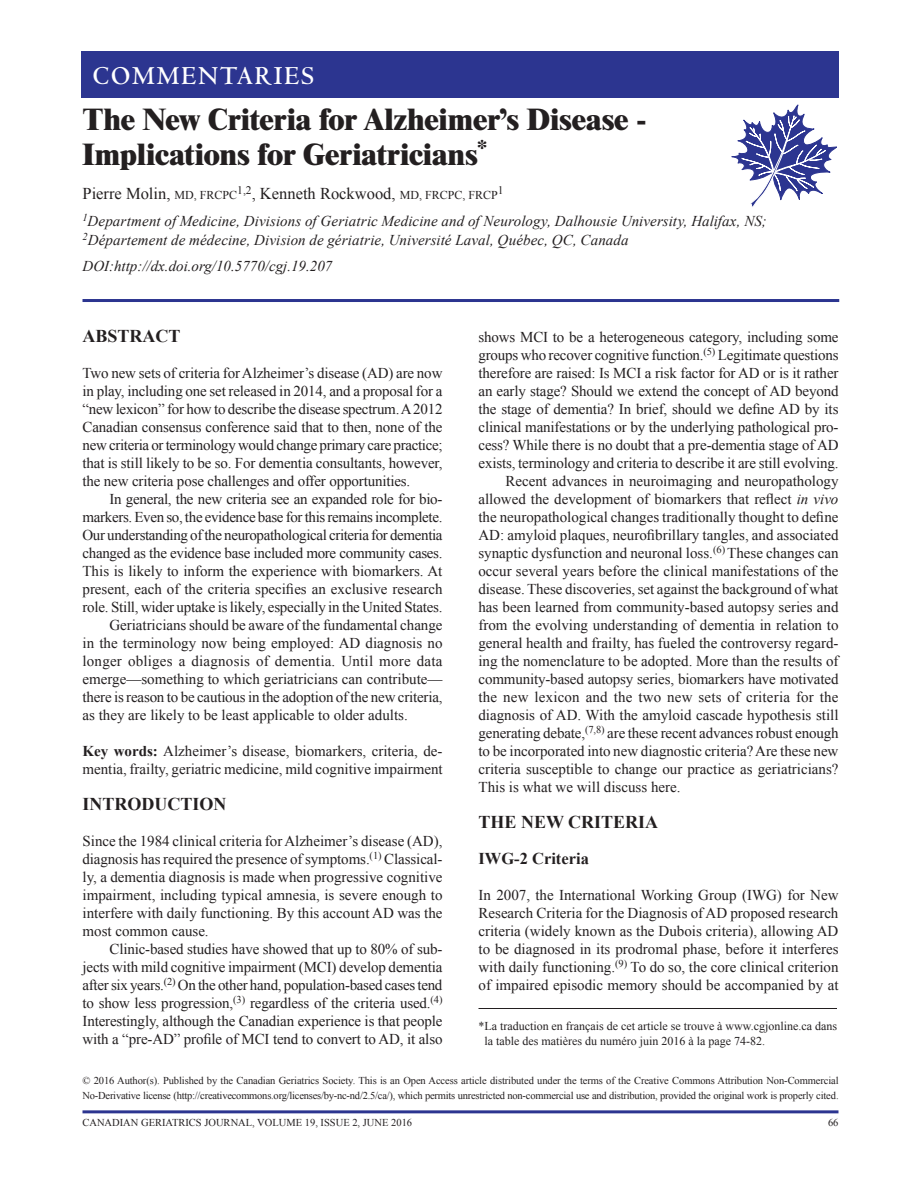
<style>
.page{position:relative;width:918px;height:1188px;background:#fff}
.page>*{position:absolute;margin:0;border:0;box-sizing:border-box;transform-origin:0 0}
.t1{font:800 30px/34.5px "Times";letter-spacing:-.01em;color:#231f20}
.t2{font:700 27px "Centaur";letter-spacing:.075em;color:#fff;scale:.96 1}
.t3{font:700 18px "Times New Roman";color:#231f20}
.t4{font:16.5px "Times New Roman";color:#231f20}
.t5{font:700 16.5px "Times New Roman";color:#231f20}
.t6{font:15px/18px "Times New Roman";color:#231f20;text-align:justify}
.t7{font:italic 15px/19.5px "Times New Roman";letter-spacing:.005em;color:#231f20}
.t8{font:15px "Times New Roman";letter-spacing:-.02em;color:#231f20}
.t9{font:15px "Times New Roman";letter-spacing:-.025em;color:#231f20}
.t10{font:12px/15px "Times New Roman";color:#231f20}
.t11{font:11.55px "Times New Roman";color:#231f20}
.t12{font:10.5px/15px "Times New Roman";letter-spacing:-.01em;color:#231f20}
.s1{font-size:12px}
.s2{font-weight:700}
.s3{font-style:italic}
</style>
<div class="page">
<hr style="left:82px;top:1110px;width:756px;height:3px;background:#2c3590">
<div style="left:81px;top:51px;width:757px;height:46px;background:#2c3590"></div>
<svg style="left:731px;top:104px;width:106px;height:103px"></svg>
<hr style="left:82px;top:299px;width:757px;height:3px;background:#2c3590">
<hr style="left:478px;top:1008px;width:359px;height:1px;background:#231f20">
<h2 class="t2" style="left:93px;top:61px;width:232px">COMMENTARIES</h2>
<h1 class="t1" style="left:82px;top:102px;width:565px">The New Criteria for Alzheimer’s Disease -<br>Implications for Geriatricians<sup>*</sup></h1>
<p class="t4" style="left:82px;top:183px;width:417px">Pierre Molin, <span class="s1">MD, FRCPC</span><sup>1,2</sup>, Kenneth Rockwood, <span class="s1">MD, FRCPC, FRCP</span></p>
<p class="t11" style="left:498px;top:182px;width:7px">1</p>
<p class="t7" style="left:82px;top:210px;width:686px"><sup>1</sup>Department of Medicine, Divisions of Geriatric Medicine and of Neurology, Dalhousie University, Halifax, NS;<br><sup>2</sup>Département de médecine, Division de gériatrie, Université Laval, Québec, QC, Canada</p>
<p class="t7" style="left:83px;top:256px;width:251px">DOI:http://dx.doi.org/10.5770/cgj.19.207</p>
<p class="t3" style="left:82px;top:324px;width:100px">ABSTRACT</p>
<p class="t6" style="left:82px;top:364px;width:362px">Two new sets of criteria for Alzheimer’s disease (AD) are now in play, including one set released in 2014, and a proposal for a “new lexicon” for how to describe the disease spectrum. A 2012<br>Canadian consensus conference said that to then, none of the new criteria or terminology would change primary care practice; that is still likely to be so. For dementia consultants, however, the new criteria pose challenges and offer opportunities.</p>
<p class="t8" style="left:110px;top:489px;width:335px">In general, the new criteria see an expanded role for bio-</p>
<p class="t8" style="left:82px;top:507px;width:361px">markers. Even so, the evidence base for this remains incomplete.</p>
<p class="t9" style="left:82px;top:525px;width:362px">Our understanding of the neuropathological criteria for dementia</p>
<p class="t8" style="left:82px;top:543px;width:362px">changed as the evidence base included more community cases.</p>
<p class="t6" style="left:82px;top:562px;width:362px">This is likely to inform the experience with biomarkers. At</p>
<p class="t6" style="left:82px;top:580px;width:362px">present, each of the criteria specifies an exclusive research</p>
<p class="t6" style="left:82px;top:598px;width:362px">role. Still, wider uptake is likely, especially in the United States.</p>
<p class="t6" style="left:110px;top:616px;width:335px">Geriatricians should be aware of the fundamental change</p>
<p class="t6" style="left:82px;top:634px;width:362px">in the terminology now being employed: AD diagnosis no</p>
<p class="t6" style="left:82px;top:652px;width:362px">longer obliges a diagnosis of dementia. Until more data</p>
<p class="t6" style="left:82px;top:670px;width:362px">emerge—something to which geriatricians can contribute—</p>
<p class="t6" style="left:82px;top:688px;width:362px">there is reason to be cautious in the adoption of the new criteria,</p>
<p class="t6" style="left:82px;top:706px;width:327px">as they are likely to be least applicable to older adults.</p>
<p class="t6" style="left:82px;top:742px;width:362px"><span class="s2">Key words:</span> Alzheimer’s disease, biomarkers, criteria, de&shy;mentia, frailty, geriatric medicine, mild cognitive impairment</p>
<p class="t3" style="left:82px;top:792px;width:145px">INTRODUCTION</p>
<p class="t6" style="left:82px;top:832px;width:362px">Since the 1984 clinical criteria for Alzheimer’s disease (AD), diagnosis has required the presence of symptoms.<sup>(1)</sup> Classical&shy;ly, a dementia diagnosis is made when progressive cognitive impairment, including typical amnesia, is severe enough to interfere with daily functioning. By this account AD was the most common cause.</p>
<p class="t6" style="left:82px;top:940px;width:362px;text-indent:27px">Clinic-based studies have showed that up to 80% of sub&shy;jects with mild cognitive impairment (MCI) develop dementia after six years.<sup>(2)</sup> On the other hand, population-based cases tend to show less progression,<sup>(3)</sup> regardless of the criteria used.<sup>(4)<br></sup>Interestingly, although the Canadian experience is that people with a “pre-AD” profile of MCI tend to convert to AD, it also</p>
<p class="t6" style="left:478px;top:328px;width:362px">shows MCI to be a heterogeneous category, including some</p>
<p class="t6" style="left:478px;top:346px;width:362px">groups who recover cognitive function.<sup>(5)</sup> Legitimate questions</p>
<p class="t6" style="left:478px;top:364px;width:362px">therefore are raised: Is MCI a risk factor for AD or is it rather</p>
<p class="t6" style="left:478px;top:382px;width:362px">an early stage? Should we extend the concept of AD beyond</p>
<p class="t6" style="left:478px;top:400px;width:362px">the stage of dementia? In brief, should we define AD by its</p>
<p class="t6" style="left:478px;top:418px;width:362px">clinical manifestations or by the underlying pathological pro-</p>
<p class="t6" style="left:478px;top:436px;width:362px">cess? While there is no doubt that a pre-dementia stage of AD</p>
<p class="t6" style="left:478px;top:454px;width:362px">exists, terminology and criteria to describe it are still evolving.</p>
<p class="t6" style="left:505px;top:472px;width:335px">Recent advances in neuroimaging and neuropathology</p>
<p class="t6" style="left:478px;top:490px;width:361px">allowed the development of biomarkers that reflect <span class="s3">in vivo</span></p>
<p class="t6" style="left:478px;top:508px;width:362px">the neuropathological changes traditionally thought to define</p>
<p class="t6" style="left:478px;top:526px;width:362px">AD: amyloid plaques, neurofibrillary tangles, and associated</p>
<p class="t6" style="left:478px;top:544px;width:362px">synaptic dysfunction and neuronal loss.<sup>(6)</sup> These changes can</p>
<p class="t6" style="left:478px;top:562px;width:362px">occur several years before the clinical manifestations of the</p>
<p class="t6" style="left:478px;top:580px;width:361px">disease. These discoveries, set against the background of what</p>
<p class="t6" style="left:478px;top:598px;width:362px">has been learned from community-based autopsy series and</p>
<p class="t6" style="left:478px;top:616px;width:362px">from the evolving understanding of dementia in relation to</p>
<p class="t6" style="left:478px;top:634px;width:362px">general health and frailty, has fueled the controversy regard-</p>
<p class="t6" style="left:478px;top:652px;width:362px">ing the nomenclature to be adopted. More than the results of</p>
<p class="t6" style="left:478px;top:670px;width:362px">community-based autopsy series, biomarkers have motivated</p>
<p class="t6" style="left:478px;top:688px;width:362px">the new lexicon and the two new sets of criteria for the</p>
<p class="t6" style="left:478px;top:706px;width:362px">diagnosis of AD. With the amyloid cascade hypothesis still</p>
<p class="t6" style="left:478px;top:724px;width:362px">generating debate,<sup>(7,8)</sup> are these recent advances robust enough</p>
<p class="t6" style="left:479px;top:742px;width:361px">to be incorporated into new diagnostic criteria? Are these new</p>
<p class="t6" style="left:479px;top:760px;width:362px">criteria susceptible to change our practice as geriatricians?</p>
<p class="t6" style="left:479px;top:778px;width:204px">This is what we will discuss here.</p>
<p class="t3" style="left:478px;top:810px;width:181px">THE NEW CRITERIA</p>
<p class="t5" style="left:478px;top:847px;width:112px">IWG-2 Criteria</p>
<p class="t6" style="left:478px;top:886px;width:362px">In 2007, the International Working Group (IWG) for New Research Criteria for the Diagnosis of AD proposed research criteria (widely known as the Dubois criteria), allowing AD to be diagnosed in its prodromal phase, before it interferes with daily functioning.<sup>(9)</sup> To do so, the core clinical criterion of impaired episodic memory should be accompanied by at</p>
<p class="t10" style="left:484px;top:1019px;width:354px;text-indent:-6px">*La traduction en français de cet article se trouve à www.cgjonline.ca dans la table des matières du numéro juin 2016 à la page 74-82.</p>
<p class="t12" style="left:82px;top:1073px;width:758px">© 2016 Author(s). Published by the Canadian Geriatrics Society. This is an Open Access article distributed under the terms of the Creative Commons Attribution Non-Commercial<br>No-Derivative license (http://creativecommons.org/licenses/by-nc-nd/2.5/ca/), which permits unrestricted non-commercial use and distribution, provided the original work is properly cited.</p>
<p class="t12" style="left:82px;top:1115px;width:331px">CANADIAN GERIATRICS JOURNAL, VOLUME 19, ISSUE 2, JUNE 2016</p>
<p class="t12" style="left:828px;top:1115px;width:12px">66</p>
</div>
